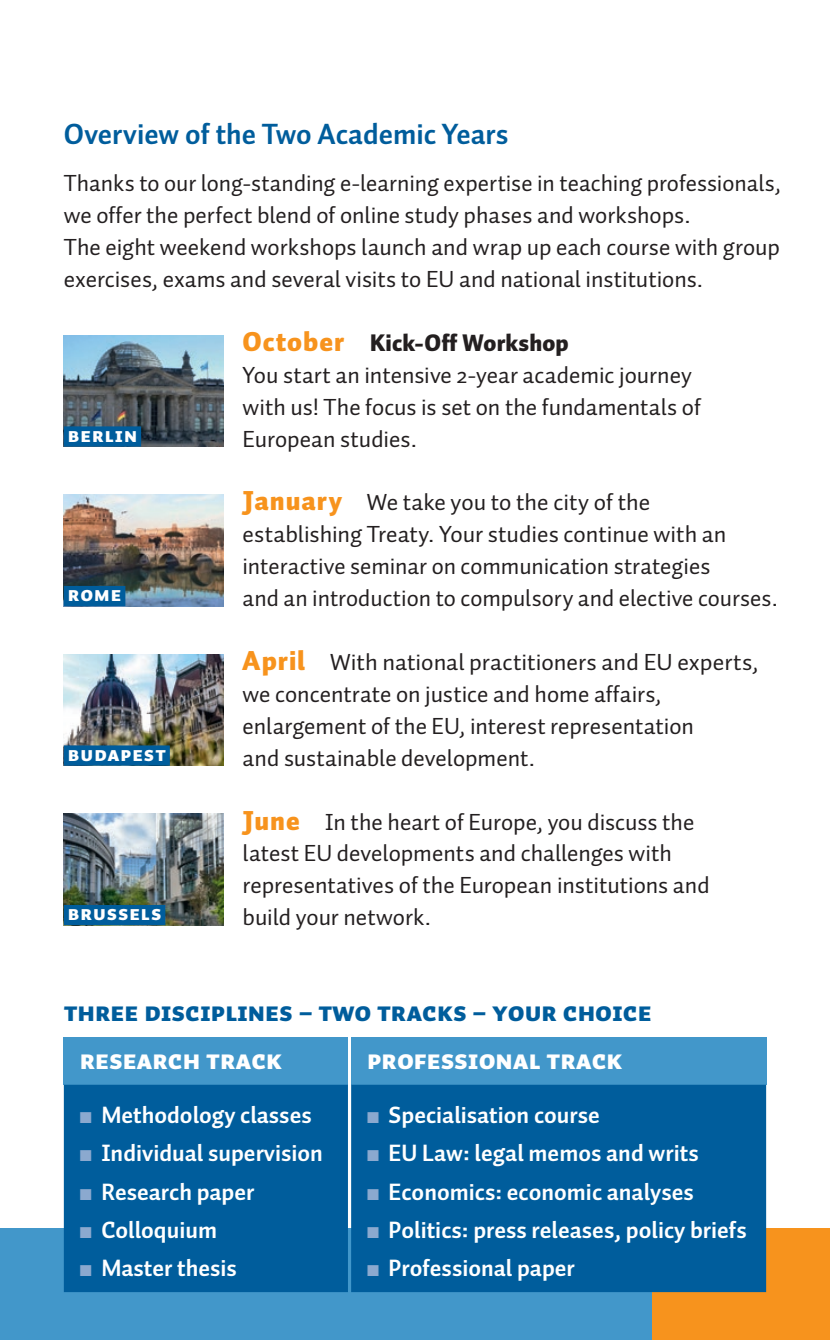
<style>
.page{position:relative;width:830px;height:1340px;background:#fff}
.page>*{position:absolute;margin:0;border:0;box-sizing:border-box;transform-origin:0 0}
.t1{font:700 29.25px "Auto Pro";color:#005d9c}
.t2{font:27px "Auto Pro Black Small Caps";color:#005d9c}
.t3{font:27px "Auto Pro Black Small Caps";color:#fff}
.t4{font:23.62px/31.9px "Auto Pro";color:#231f20}
.t5{font:700 23.62px "Auto Pro";color:#fff}
.t6{font:20.25px "Auto Pro Black Small Caps";letter-spacing:.05em;color:#fff}
.s1{font-weight:900;font-size:27px;color:#f7931d}
.s2{font-weight:900}
.s3{color:#8ba9cf}
</style>
<div class="page">
<div style="left:529px;top:1228px;width:300px;height:111px;background:#f7931d"></div>
<div style="left:0;top:1228px;width:651px;height:111px;background:#4297ca"></div>
<img style="left:64px;top:335px;width:159px;height:111px">
<div style="left:64px;top:426px;width:77px;height:20px;background:#005d9c"></div>
<img style="left:64px;top:494px;width:159px;height:112px">
<div style="left:64px;top:586px;width:61px;height:20px;background:#005d9c"></div>
<img style="left:64px;top:654px;width:159px;height:111px">
<div style="left:64px;top:745px;width:106px;height:20px;background:#005d9c"></div>
<img style="left:64px;top:813px;width:159px;height:112px">
<div style="left:64px;top:905px;width:101px;height:20px;background:#005d9c"></div>
<div style="left:64px;top:1036px;width:284px;height:48px;background:#4297ca"></div>
<div style="left:64px;top:1084px;width:284px;height:208px;background:#005d9c"></div>
<div style="left:351px;top:1036px;width:414px;height:48px;background:#4297ca"></div>
<div style="left:351px;top:1084px;width:414px;height:208px;background:#005d9c"></div>
<svg style="left:96px;top:1120px;width:5px;height:5px"></svg>
<svg style="left:96px;top:1158px;width:5px;height:5px"></svg>
<svg style="left:96px;top:1196px;width:5px;height:6px"></svg>
<svg style="left:96px;top:1235px;width:5px;height:5px"></svg>
<svg style="left:96px;top:1273px;width:5px;height:5px"></svg>
<svg style="left:383px;top:1120px;width:5px;height:5px"></svg>
<svg style="left:383px;top:1158px;width:5px;height:5px"></svg>
<svg style="left:383px;top:1196px;width:5px;height:6px"></svg>
<svg style="left:383px;top:1235px;width:5px;height:5px"></svg>
<svg style="left:383px;top:1273px;width:5px;height:5px"></svg>
<p class="t1" style="left:64px;top:113px;width:446px">Overview of the Two Academic Years</p>
<p class="t4" style="left:64px;top:167px;width:718px">Thanks to our long-standing e-learning expertise in teaching professionals, we offer the perfect blend of online study phases and workshops.<br>The eight weekend workshops launch and wrap up each course with group exercises, exams and several visits to EU and national institutions.</p>
<p class="t4" style="left:242px;top:326px;width:459px"><span class="s1">October</span> <span class="s2">Kick-Off Workshop<br></span>You start an intensive 2-year academic journey with us! The focus is set on the fundamentals of European studies.</p>
<p class="t6" style="left:68px;top:420px;width:71px">berlin</p>
<p class="t6" style="left:68px;top:579px;width:55px">rome</p>
<p class="t6" style="left:68px;top:739px;width:99px">budapest</p>
<p class="t6" style="left:68px;top:898px;width:95px">brussels</p>
<p class="t4" style="left:242px;top:486px;width:536px"><span class="s1">January</span> We take you to the city of the<br>establishing Treaty. Your studies continue with an interactive seminar on communication strategies<br>and an introduction to compulsory and elective courses.</p>
<p class="t4" style="left:242px;top:645px;width:517px"><span class="s1">April</span> With national practitioners and EU experts, we concentrate on justice and home affairs, enlargement of the EU, interest representation<br>and sustainable development.</p>
<p class="t4" style="left:242px;top:805px;width:468px"><span class="s1">June</span> In the heart of Europe, you discuss the latest EU developments and challenges with representatives of the European institutions and build your network.</p>
<p class="t2" style="left:64px;top:992px;width:589px">three disciplines – two tracks – your choice</p>
<p class="t3" style="left:80px;top:1039px;width:204px">research track</p>
<p class="t5" style="left:80px;top:1098px;width:233px"><span class="s3">■</span> Methodology classes</p>
<p class="t5" style="left:80px;top:1136px;width:244px"><span class="s3">■</span> Individual supervision</p>
<p class="t5" style="left:80px;top:1174px;width:176px"><span class="s3">■</span> Research paper</p>
<p class="t5" style="left:80px;top:1212px;width:139px"><span class="s3">■</span> Colloquium</p>
<p class="t5" style="left:80px;top:1251px;width:158px"><span class="s3">■</span> Master thesis</p>
<p class="t3" style="left:367px;top:1039px;width:257px">professional track</p>
<p class="t5" style="left:367px;top:1098px;width:234px"><span class="s3">■</span> Specialisation course</p>
<p class="t5" style="left:367px;top:1136px;width:333px"><span class="s3">■</span> EU Law: legal memos and writs</p>
<p class="t5" style="left:367px;top:1174px;width:328px"><span class="s3">■</span> Economics: economic analyses</p>
<p class="t5" style="left:367px;top:1212px;width:381px"><span class="s3">■</span> Politics: press releases, policy briefs</p>
<p class="t5" style="left:367px;top:1251px;width:209px"><span class="s3">■</span> Professional paper</p>
</div>
